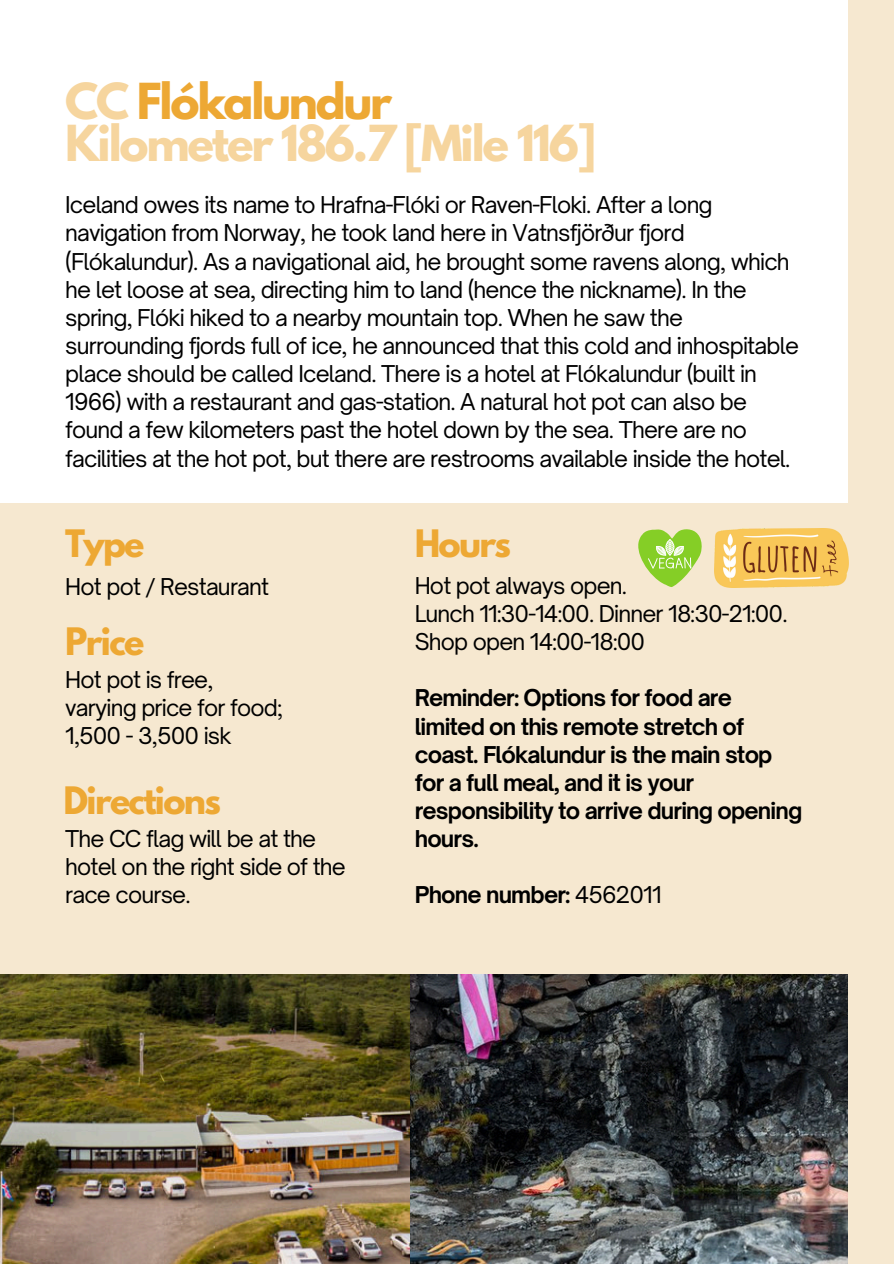
<style>
.page{position:relative;width:894px;height:1264px;background:#fff}
.page>*{position:absolute;margin:0;border:0;box-sizing:border-box;transform-origin:0 0}
.t1{font:700 43.95px/41.7px "League Spartan";letter-spacing:-.05em;color:#f6d59e}
.t2{font:700 33.45px "League Spartan";letter-spacing:-.05em;color:#eda834}
.t3{font:22.2px/28.2px "Open Sauce One";letter-spacing:-.035em;color:#000}
.t4{font:700 22.2px/28.2px "Open Sauce One";letter-spacing:-.035em;color:#000}
.s1{color:#eda834}
.s2{font-weight:400}
</style>
<div class="page">
<img style="left:0;top:973px;width:410px;height:290px">
<img style="left:410px;top:973px;width:437px;height:290px">
<div style="left:0;top:504px;width:893px;height:469px;background:#f6e8d0"></div>
<div style="left:847px;top:0;width:46px;height:1263px;background:#f6e8d0"></div>
<svg style="left:638px;top:529px;width:63px;height:58px"></svg>
<img style="left:714px;top:529px;width:134px;height:58px">
<h2 class="t1" style="left:65px;top:86px;width:532px">CC <span class="s1">Flókalundur<br></span>Kilometer 186.7 [Mile 116]</h2>
<p class="t3" style="left:65px;top:191px;width:735px">Iceland owes its name to Hrafna-Flóki or Raven-Floki. After a long navigation from Norway, he took land here in Vatnsfjörður fjord (Flókalundur). As a navigational aid, he brought some ravens along, which he let loose at sea, directing him to land (hence the nickname). In the spring, Flóki hiked to a nearby mountain top. When he saw the surrounding fjords full of ice, he announced that this cold and inhospitable place should be called Iceland. There is a hotel at Flókalundur (built in 1966) with a restaurant and gas-station. A natural hot pot can also be found a few kilometers past the hotel down by the sea. There are no facilities at the hot pot, but there are restrooms available inside the hotel.</p>
<h2 class="t2" style="left:65px;top:526px;width:81px">Type</h2>
<p class="t2" style="left:414px;top:526px;width:98px">Hours</p>
<p class="t3" style="left:65px;top:572px;width:205px">Hot pot / Restaurant</p>
<h2 class="t3" style="left:414px;top:571px;width:214px">Hot pot always open.</h2>
<p class="t3" style="left:414px;top:599px;width:374px">Lunch 11:30-14:00. Dinner 18:30-21:00.</p>
<h2 class="t3" style="left:414px;top:627px;width:232px">Shop open 14:00-18:00</h2>
<p class="t4" style="left:414px;top:684px;width:389px">Reminder: Options for food are limited on this remote stretch of coast. Flókalundur is the main stop for a full meal, and it is your responsibility to arrive during opening hours.</p>
<p class="t4" style="left:414px;top:880px;width:248px">Phone number: <span class="s2">4562011</span></p>
<p class="t2" style="left:65px;top:624px;width:81px">Price</p>
<p class="t3" style="left:65px;top:665px;width:150px">Hot pot is free,</p>
<p class="t3" style="left:65px;top:693px;width:219px">varying price for food;</p>
<p class="t3" style="left:65px;top:721px;width:168px">1,500 - 3,500 isk</p>
<h3 class="t2" style="left:63px;top:783px;width:159px">Directions</h3>
<p class="t3" style="left:65px;top:824px;width:282px">The CC flag will be at the hotel on the right side of the race course.</p>
</div>
